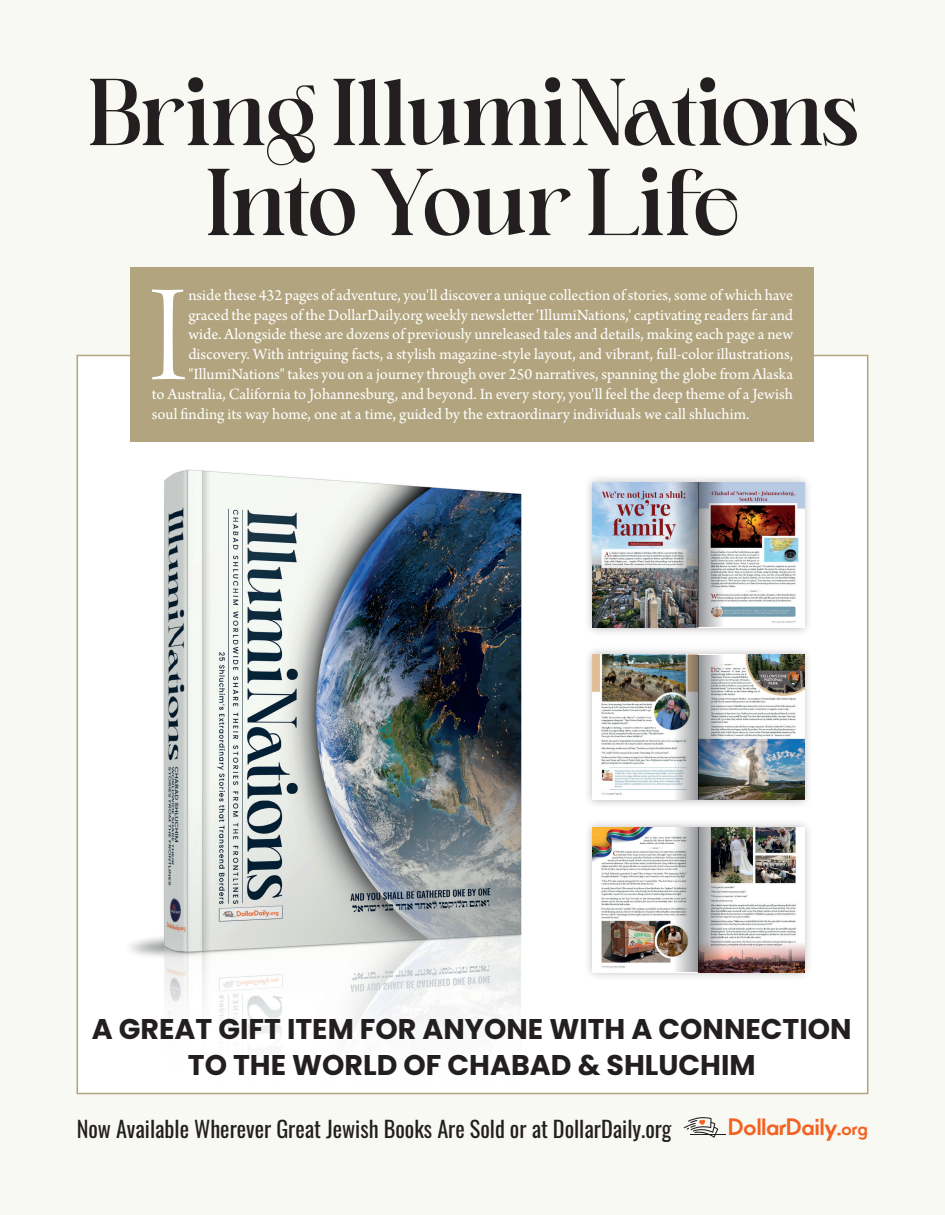
<style>
.page{position:relative;width:945px;height:1215px;background:#f9f9f4}
.page>*{position:absolute;margin:0;border:0;box-sizing:border-box;transform-origin:0 0}
.t1{font:145.05px "Arno Pro Light Display";color:#fff}
.t2{font:79.5px/90px "Archer Gage Demo";letter-spacing:-.03em;color:#231f20;text-align:center}
.t3{font:700 28.5px/36px "Poppins";color:#231f20;text-align:center}
.t4{font:22.5px "Oswald";color:#231f20}
.t5{font:700 22.5px "Movement";letter-spacing:-.005em;color:#f26223}
.t6{font:16.5px "Arno Pro";color:#fff}
.s1{font-size:17.85px}
</style>
<div class="page">
<div style="left:77px;top:355px;width:791px;height:739px;background:#fff;border:2px solid #b1a47e"></div>
<img style="left:130px;top:469px;width:391px;height:570px">
<svg style="left:684px;top:1117px;width:34px;height:21px"></svg>
<hr style="left:691px;top:1134px;width:35px;height:1px;background:#231f20">
<div style="left:584px;top:646px;width:229px;height:163px;background:#231f20;opacity:.33"></div>
<img style="left:593px;top:655px;width:211px;height:145px">
<svg style="left:698px;top:655px;width:26px;height:145px;background:#8c939b"></svg>
<img style="left:673px;top:655px;width:25px;height:145px">
<div style="left:584px;top:474px;width:229px;height:163px;background:#231f20;opacity:.33"></div>
<img style="left:593px;top:483px;width:211px;height:144px">
<svg style="left:698px;top:483px;width:26px;height:144px;background:#9a9498"></svg>
<img style="left:673px;top:483px;width:25px;height:144px">
<div style="left:584px;top:818px;width:230px;height:163px;background:#231f20;opacity:.33"></div>
<img style="left:593px;top:827px;width:211px;height:145px">
<img style="left:698px;top:827px;width:26px;height:145px">
<svg style="left:673px;top:827px;width:25px;height:145px;background:#b8b6b5"></svg>
<div style="left:131px;top:267px;width:683px;height:175px;background:#b1a47e"></div>
<h2 class="t2" style="left:87px;top:77px;width:772px">Bring IllumiNations<br>Into Your Life</h2>
<h1 class="t1" style="left:148px;top:257px;width:42px">I</h1>
<p class="t6" style="left:188px;top:285px;width:606px">nside these 432 pages of adventure, you'll discover a unique collection of stories, some of which have</p>
<p class="t6" style="left:188px;top:305px;width:606px">graced the pages of the DollarDaily.org weekly newsletter 'IllumiNations,' captivating readers far and</p>
<p class="t6" style="left:188px;top:325px;width:606px">wide. Alongside these are dozens of previously unreleased tales and details, making each page a new</p>
<p class="t6" style="left:188px;top:345px;width:606px">discovery. With intriguing facts, a stylish magazine-style layout, and vibrant, full-color illustrations,</p>
<p class="t6" style="left:188px;top:365px;width:606px">"IllumiNations" takes you on a journey through over 250 narratives, spanning the globe from Alaska</p>
<p class="t6" style="left:152px;top:384px;width:643px">to Australia, California to Johannesburg, and beyond. In every story, you'll feel the deep theme of a Jewish</p>
<p class="t6" style="left:152px;top:404px;width:599px">soul finding its way home, one at a time, guided by the extraordinary individuals we call shluchim.</p>
<h3 class="t3" style="left:92px;top:1011px;width:761px">A GREAT GIFT ITEM FOR ANYONE WITH A CONNECTION<br>TO THE WORLD OF CHABAD &amp; SHLUCHIM</h3>
<h3 class="t4" style="left:77px;top:1109px;width:596px">Now Available Wherever Great Jewish Books Are Sold or at DollarDaily.org</h3>
<h3 class="t5" style="left:728px;top:1113px;width:141px">DollarDaily.<span class="s1">org</span></h3>
</div>
